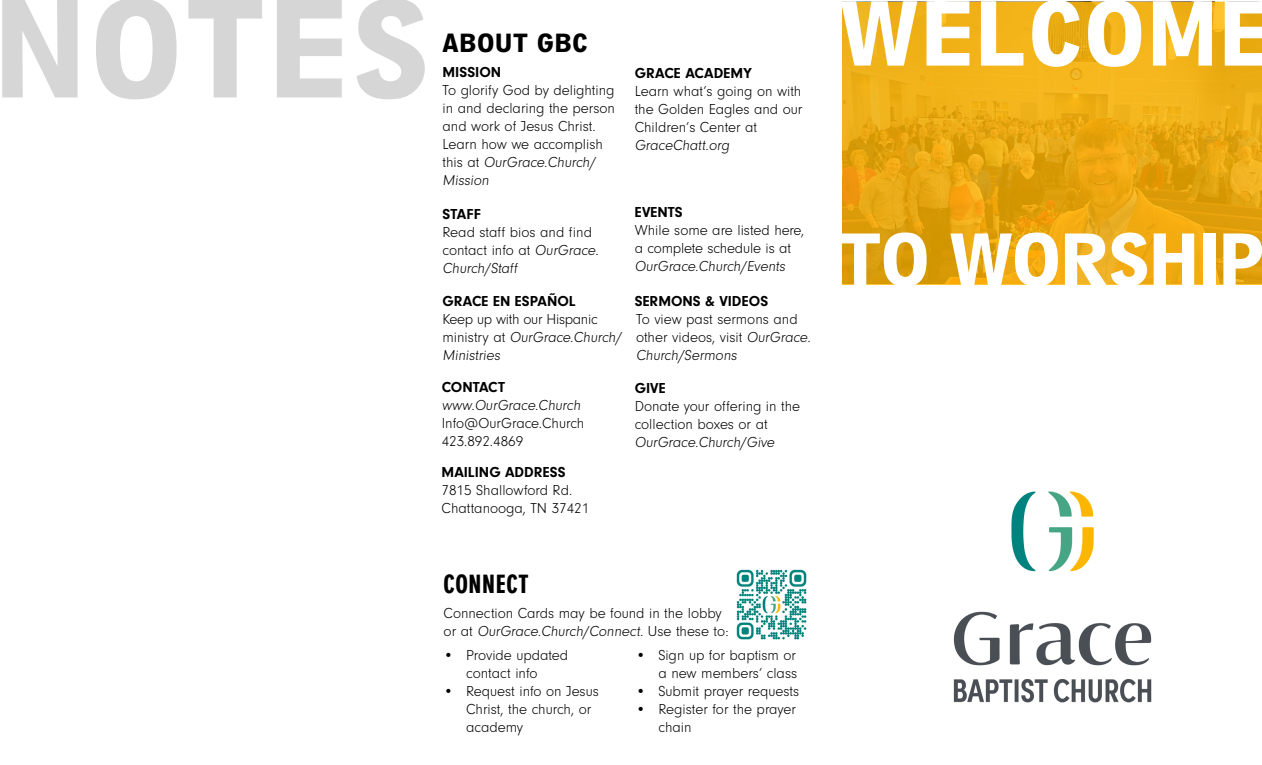
<style>
.page{position:relative;width:1262px;height:765px;background:#fff}
.page>*{position:absolute;margin:0;border:0;box-sizing:border-box;transform-origin:0 0}
.Large_headline_conde{font:900 146.12px "Neuzeit Gro Con";color:#d6d6d6}
.t1{font:900 96.5px "Neuzeit Gro Con";color:#fff}
.t2{font:900 77.75px "Neuzeit Gro Con";letter-spacing:-.03em;color:#fff}
.Large_headline_conde-2{font:900 27.5px "Neuzeit Gro Con";color:#000}
.Headline{font:900 27.5px "Neuzeit Gro Ext";color:#000}
.Body_Copy{font:300 15px/18px "Neuzeit Gro";color:#000}
.Headline-2{font:700 15px "Neuzeit Gro";color:#000}
.Body_Copy-2{font:300 15px/18px "Neuzeit Gro";letter-spacing:-.02em;color:#000}
</style>
<div class="page">
<img style="left:736px;top:569px;width:71px;height:71px">
<svg style="left:842px;top:2px;width:419px;height:282px;background:#eaaa13"></svg>
<img style="left:953px;top:491px;width:199px;height:212px">
<p class="Large_headline_conde" style="left:-8px;top:-32px;width:440px">NOTES</p>
<p class="Large_headline_conde-2" style="left:442px;top:28px;width:147px">ABOUT GBC</p>
<p class="Headline-2" style="left:442px;top:64px;width:60px">MISSION</p>
<p class="Body_Copy" style="left:442px;top:82px;width:174px;text-align:justify">To glorify God by delighting in and declaring the person and work of Jesus Christ.</p>
<p class="Body_Copy" style="left:442px;top:136px;width:162px">Learn how we accomplish this at OurGrace.Church/<br>Mission</p>
<p class="Headline-2" style="left:442px;top:206px;width:40px">STAFF</p>
<p class="Body_Copy" style="left:442px;top:224px;width:160px">Read staff bios and find contact info at OurGrace.<br>Church/Staff</p>
<p class="Headline-2" style="left:442px;top:293px;width:135px">GRACE EN ESPAÑOL</p>
<p class="Body_Copy-2" style="left:442px;top:310px;width:181px">Keep up with our Hispanic ministry at OurGrace.Church/<br>Ministries</p>
<p class="Headline-2" style="left:441px;top:379px;width:65px">CONTACT</p>
<p class="Body_Copy" style="left:441px;top:397px;width:142px">www.OurGrace.Church</p>
<p class="Body_Copy" style="left:441px;top:415px;width:144px">Info@OurGrace.Church</p>
<p class="Body_Copy" style="left:441px;top:433px;width:83px">423.892.4869</p>
<p class="Headline-2" style="left:441px;top:464px;width:126px">MAILING ADDRESS</p>
<p class="Body_Copy" style="left:441px;top:481px;width:132px">7815 Shallowford Rd.</p>
<p class="Body_Copy" style="left:441px;top:499px;width:149px">Chattanooga, TN 37421</p>
<p class="Headline-2" style="left:634px;top:64px;width:118px">GRACE ACADEMY</p>
<p class="Body_Copy" style="left:634px;top:82px;width:169px;text-align:justify">Learn what’s going on with the Golden Eagles and our Children’s Center at</p>
<p class="Body_Copy" style="left:634px;top:136px;width:98px">GraceChatt.org</p>
<p class="Headline-2" style="left:635px;top:204px;width:49px">EVENTS</p>
<p class="Body_Copy" style="left:635px;top:222px;width:171px">While some are listed here, a complete schedule is at<br>OurGrace.Church/Events</p>
<p class="Headline-2" style="left:635px;top:293px;width:135px">SERMONS &amp; VIDEOS</p>
<p class="Body_Copy" style="left:636px;top:310px;width:178px">To view past sermons and other videos, visit OurGrace.<br>Church/Sermons</p>
<p class="Headline-2" style="left:634px;top:380px;width:32px">GIVE</p>
<p class="Body_Copy" style="left:634px;top:397px;width:167px">Donate your offering in the collection boxes or at<br>OurGrace.Church/Give</p>
<p class="Headline" style="left:443px;top:569px;width:87px">CONNECT</p>
<p class="Body_Copy" style="left:443px;top:605px;width:287px">Connection Cards may be found in the lobby or at OurGrace.Church/Connect. Use these to :</p>
<p class="Body_Copy" style="left:443px;top:646px;width:126px;text-align:center">• Provide updated contact info</p>
<p class="Body_Copy" style="left:466px;top:682px;width:134px;text-indent:-22px">• Request info on Jesus<br>Christ, the church, or academy</p>
<p class="Body_Copy" style="left:636px;top:646px;width:163px;text-align:right">• Sign up for baptism or a new members’ class</p>
<p class="Body_Copy" style="left:636px;top:682px;width:165px">• Submit prayer requests</p>
<p class="Body_Copy" style="left:658px;top:700px;width:139px;text-indent:-22px">• Register for the prayer chain</p>
<p class="t1" style="left:839px;top:-20px;width:435px">WELCOME</p>
<p class="t2" style="left:838px;top:217px;width:428px">TO WORSHIP</p>
</div>
